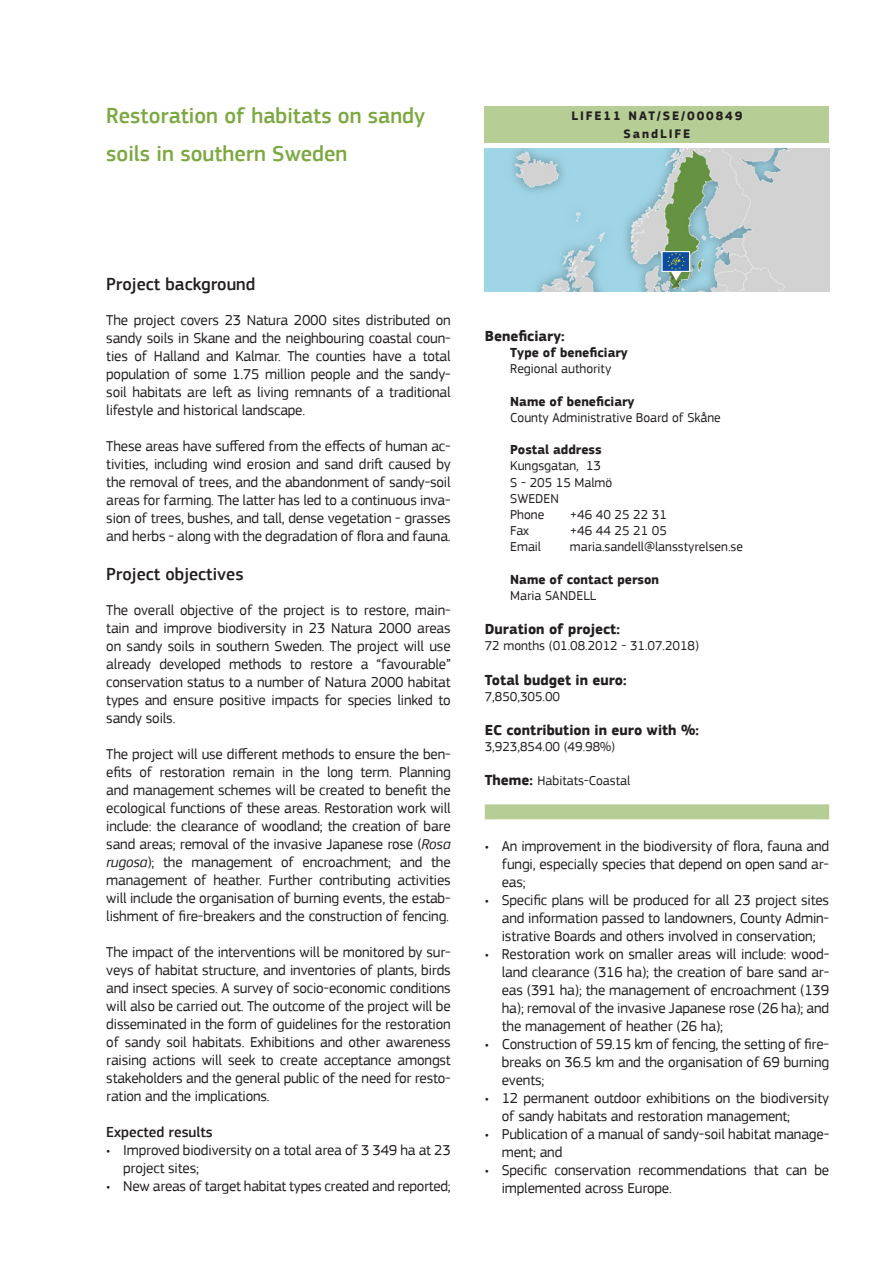
<style>
.page{position:relative;width:893px;height:1263px;background:#fff}
.page>*{position:absolute;margin:0;border:0;box-sizing:border-box;transform-origin:0 0}
.t1{font:500 22.5px/37.5px "PF Square Sans Pro";color:#7ca840}
.t2{font:500 18px "PF Square Sans Pro";color:#231f20}
.t3{font:15px/18px "PF Square Sans Pro";letter-spacing:-.01em;color:#231f20;text-align:justify}
.t4{font:700 15px "PF Square Sans Pro";color:#231f20}
.t5{font:500 15px "PF Square Sans Pro";color:#231f20}
.t6{font:13.5px/16.2px "PF Square Sans Pro";color:#231f20}
.t7{font:700 13.5px "PF Square Sans Pro";color:#231f20}
.t8{font:700 12.75px/18px "PF Square Sans Pro";letter-spacing:.15em;color:#231f20;text-align:center}
.s1{font-style:italic}
.s2{font-weight:700;font-size:15px}
</style>
<div class="page">
<svg style="left:484px;top:148px;width:346px;height:1px"></svg>
<img style="left:485px;top:149px;width:344px;height:142px">
<div style="left:485px;top:804px;width:344px;height:15px;background:#b7cd96"></div>
<div style="left:485px;top:106px;width:344px;height:37px;background:#b7cd96"></div>
<div style="left:661px;top:251px;width:29px;height:21px;background:#0d4da1;border:1px solid #fff"></div>
<svg style="left:667px;top:253px;width:18px;height:28px"></svg>
<h1 class="t1" style="left:106px;top:97px;width:320px">Restoration of habitats on sandy soils in southern Sweden</h1>
<p class="t8" style="left:571px;top:107px;width:172px">LIFE11 NAT/SE/000849<br>SandLIFE</p>
<p class="t2" style="left:106px;top:273px;width:151px">Project background</p>
<p class="t3" style="left:106px;top:311px;width:346px">The project covers 23 Natura 2000 sites distributed on sandy soils in Skane and the neighbouring coastal coun&shy;ties of Halland and Kalmar. The counties have a total population of some 1.75 million people and the sandy&shy;soil habitats are left as living remnants of a traditional lifestyle and historical landscape.</p>
<p class="t3" style="left:106px;top:437px;width:346px">These areas have suffered from the effects of human ac&shy;tivities, including wind erosion and sand drift caused by the removal of trees, and the abandonment of sandy-soil areas for farming. The latter has led to a continuous inva&shy;sion of trees, bushes, and tall, dense vegetation - grasses and herbs - along with the degradation of flora and fauna.</p>
<p class="t2" style="left:106px;top:563px;width:139px">Project objectives</p>
<p class="t3" style="left:106px;top:601px;width:346px">The overall objective of the project is to restore, main&shy;tain and improve biodiversity in 23 Natura 2000 areas on sandy soils in southern Sweden. The project will use already developed methods to restore a “favourable” conservation status to a number of Natura 2000 habitat types and ensure positive impacts for species linked to sandy soils.</p>
<p class="t3" style="left:106px;top:745px;width:346px">The project will use different methods to ensure the ben&shy;efits of restoration remain in the long term. Planning and management schemes will be created to benefit the ecological functions of these areas. Restoration work will include: the clearance of woodland; the creation of bare sand areas; removal of the invasive Japanese rose (<span class="s1">Rosa rugosa</span>); the management of encroachment; and the management of heather. Further contributing activities will include the organisation of burning events, the estab&shy;lishment of fire-breakers and the construction of fencing.</p>
<p class="t3" style="left:106px;top:943px;width:346px">The impact of the interventions will be monitored by sur&shy;veys of habitat structure, and inventories of plants, birds and insect species. A survey of socio-economic conditions will also be carried out. The outcome of the project will be disseminated in the form of guidelines for the restoration of sandy soil habitats. Exhibitions and other awareness raising actions will seek to create acceptance amongst stakeholders and the general public of the need for resto&shy;ration and the implications.</p>
<p class="t5" style="left:106px;top:1123px;width:108px">Expected results</p>
<p class="t3" style="left:123px;top:1141px;width:329px;text-indent:-17px">• Improved biodiversity on a total area of 3 349 ha at 23 project sites;</p>
<p class="t3" style="left:106px;top:1177px;width:346px">• New areas of target habitat types created and reported;</p>
<p class="t4" style="left:485px;top:327px;width:81px">Beneficiary:</p>
<p class="t7" style="left:510px;top:344px;width:119px">Type of beneficiary</p>
<p class="t6" style="left:510px;top:361px;width:103px">Regional authority</p>
<p class="t7" style="left:510px;top:393px;width:126px">Name of beneficiary</p>
<p class="t6" style="left:510px;top:409px;width:212px">County Administrative Board of Skåne</p>
<p class="t7" style="left:510px;top:442px;width:93px">Postal address</p>
<p class="t6" style="left:510px;top:458px;width:104px">Kungsgatan, 13<br>S - 205 15 Malmö<br>SWEDEN<br>Phone</p>
<p class="t6" style="left:570px;top:507px;width:99px">+46 40 25 22 31</p>
<p class="t6" style="left:510px;top:523px;width:20px">Fax</p>
<p class="t6" style="left:570px;top:523px;width:99px">+46 44 25 21 05</p>
<p class="t6" style="left:510px;top:539px;width:32px">Email</p>
<p class="t6" style="left:570px;top:539px;width:175px">maria.sandell@lansstyrelsen.se</p>
<p class="t7" style="left:510px;top:571px;width:150px">Name of contact person</p>
<p class="t6" style="left:510px;top:588px;width:88px">Maria SANDELL</p>
<p class="t4" style="left:485px;top:620px;width:137px">Duration of project:</p>
<p class="t6" style="left:485px;top:638px;width:216px">72 months (01.08.2012 - 31.07.2018)</p>
<p class="t4" style="left:485px;top:671px;width:143px">Total budget in euro:</p>
<p class="t6" style="left:485px;top:688px;width:77px">7,850,305.00</p>
<p class="t4" style="left:485px;top:721px;width:216px">EC contribution in euro with %:</p>
<p class="t6" style="left:485px;top:739px;width:132px">3,923,854.00 (49.98%)</p>
<p class="t6" style="left:485px;top:773px;width:147px"><span class="s2">Theme:</span> Habitats-Coastal</p>
<p class="t3" style="left:502px;top:837px;width:329px;text-indent:-17px">• An improvement in the biodiversity of flora, fauna and fungi, especially species that depend on open sand ar&shy;eas;</p>
<p class="t3" style="left:502px;top:891px;width:329px;text-indent:-17px">• Specific plans will be produced for all 23 project sites and information passed to landowners, County Admin&shy;istrative Boards and others involved in conservation;</p>
<p class="t3" style="left:502px;top:945px;width:329px;text-indent:-17px">• Restoration work on smaller areas will include: wood&shy;land clearance (316 ha); the creation of bare sand ar&shy;eas (391 ha); the management of encroachment (139 ha); removal of the invasive Japanese rose (26 ha); and the management of heather (26 ha);</p>
<p class="t3" style="left:502px;top:1035px;width:329px;text-indent:-17px">• Construction of 59.15 km of fencing, the setting of fire&shy;breaks on 36.5 km and the organisation of 69 burning events;</p>
<p class="t3" style="left:502px;top:1089px;width:329px;text-indent:-17px">• 12 permanent outdoor exhibitions on the biodiversity of sandy habitats and restoration management;</p>
<p class="t3" style="left:502px;top:1125px;width:329px;text-indent:-17px">• Publication of a manual of sandy-soil habitat manage&shy;ment; and</p>
<p class="t3" style="left:502px;top:1161px;width:329px;text-indent:-17px">• Specific conservation recommendations that can be implemented across Europe.</p>
</div>
